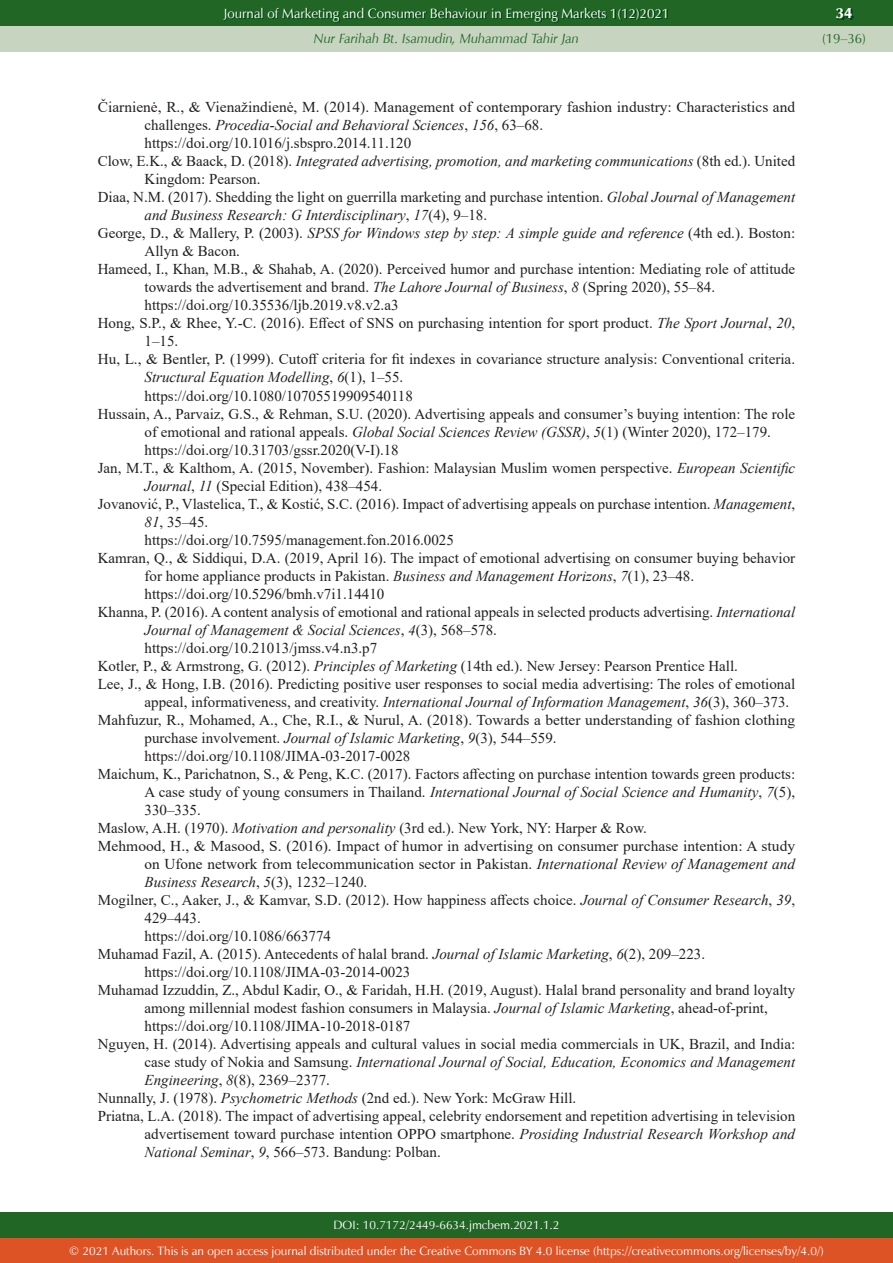
<style>
.page{position:relative;width:893px;height:1263px;background:#fff}
.page>*{position:absolute;margin:0;border:0;box-sizing:border-box;transform-origin:0 0}
.t1{font:15px "Times New Roman";color:#231f20}
.t2{font:italic 15px "Times New Roman";color:#231f20}
.t3{font:15px "Zapf Humnst Ult EU";color:#fff}
.t4{font:13.5px "Zapf Humnst EU";color:#fff}
.t5{font:italic 13.5px "Zapf Humnst EU";color:#226625}
.t6{font:13.5px "Zapf Humnst EU";color:#226625}
.t7{font:12px "Zapf Humnst EU";color:#fff}
.s1{font-style:normal}
.s2{font-style:italic}
</style>
<div class="page">
<div style="left:0;top:0;width:893px;height:51px;background:#c6d4c0"></div>
<div style="left:0;top:1237px;width:893px;height:26px;background:#dd5326"></div>
<div style="left:0;top:1212px;width:893px;height:25px;background:#226625"></div>
<div style="left:0;top:0;width:893px;height:26px;background:#226625"></div>
<img style="left:224px;top:9px;width:443px;height:14px">
<img style="left:837px;top:10px;width:16px;height:10px">
<p class="t4" style="left:224px;top:5px;width:447px">Journal of Marketing and Consumer Behaviour in Emerging Markets 1(12)2021</p>
<p class="t5" style="left:314px;top:30px;width:267px">Nur Farihah Bt. Isamudin, Muhammad Tahir Jan</p>
<p class="t1" style="left:98px;top:99px;width:699px">Čiarnienė, R., &amp; Vienažindienė, M. (2014). Management of contemporary fashion industry: Characteristics and</p>
<p class="t2" style="left:145px;top:117px;width:400px"><span class="s1">challenges.</span> Procedia-Social and Behavioral Sciences<span class="s1">,</span> 156<span class="s1">, 63–68.</span></p>
<p class="t1" style="left:145px;top:135px;width:268px">https://doi.org/10.1016/j.sbspro.2014.11.120</p>
<p class="t2" style="left:98px;top:153px;width:699px"><span class="s1">Clow, E.K., &amp; Baack, D. (2018).</span> Integrated advertising, promotion, and marketing communications <span class="s1">(8th ed.). United</span></p>
<p class="t1" style="left:145px;top:171px;width:117px">Kingdom: Pearson.</p>
<p class="t1" style="left:98px;top:189px;width:699px">Diaa, N.M. (2017). Shedding the light on guerrilla marketing and purchase intention. <span class="s2">Global Journal of Management</span></p>
<p class="t2" style="left:145px;top:207px;width:344px">and Business Research: G Interdisciplinary<span class="s1">,</span> 17<span class="s1">(4), 9–18.</span></p>
<p class="t2" style="left:98px;top:225px;width:699px"><span class="s1">George, D., &amp; Mallery, P. (2003).</span> SPSS for Windows step by step: A simple guide and reference <span class="s1">(4th ed.). Boston:</span></p>
<p class="t1" style="left:145px;top:243px;width:97px">Allyn &amp; Bacon.</p>
<p class="t1" style="left:98px;top:261px;width:699px">Hameed, I., Khan, M.B., &amp; Shahab, A. (2020). Perceived humor and purchase intention: Mediating role of attitude</p>
<p class="t1" style="left:145px;top:279px;width:572px">towards the advertisement and brand. <span class="s2">The Lahore Journal of Business</span>, <span class="s2">8</span> (Spring 2020), 55–84.</p>
<p class="t1" style="left:145px;top:297px;width:255px">https://doi.org/10.35536/ljb.2019.v8.v2.a3</p>
<p class="t1" style="left:98px;top:315px;width:699px">Hong, S.P., &amp; Rhee, Y.-C. (2016). Effect of SNS on purchasing intention for sport product. <span class="s2">The Sport Journal</span>, <span class="s2">20</span>,</p>
<p class="t1" style="left:145px;top:333px;width:35px">1–15.</p>
<p class="t1" style="left:98px;top:351px;width:699px">Hu, L., &amp; Bentler, P. (1999). Cutoff criteria for fit indexes in covariance structure analysis: Conventional criteria.</p>
<p class="t2" style="left:145px;top:369px;width:260px">Structural Equation Modelling<span class="s1">,</span> 6<span class="s1">(1), 1–55.</span></p>
<p class="t1" style="left:145px;top:387px;width:270px">https://doi.org/10.1080/10705519909540118</p>
<p class="t1" style="left:98px;top:405px;width:699px">Hussain, A., Parvaiz, G.S., &amp; Rehman, S.U. (2020). Advertising appeals and consumer’s buying intention: The role</p>
<p class="t1" style="left:145px;top:423px;width:628px">of emotional and rational appeals. <span class="s2">Global Social Sciences Review (GSSR)</span>, <span class="s2">5</span>(1) (Winter 2020), 172–179.</p>
<p class="t1" style="left:145px;top:441px;width:256px">https://doi.org/10.31703/gssr.2020(V-I).18</p>
<p class="t1" style="left:98px;top:459px;width:699px">Jan, M.T., &amp; Kalthom, A. (2015, November). Fashion: Malaysian Muslim women perspective. <span class="s2">European Scientific</span></p>
<p class="t1" style="left:145px;top:477px;width:239px"><span class="s2">Journal</span>, <span class="s2">11</span> (Special Edition), 438–454.</p>
<p class="t1" style="left:98px;top:495px;width:699px">Jovanović, P., Vlastelica, T., &amp; Kostić, S.C. (2016). Impact of advertising appeals on purchase intention. <span class="s2">Management</span>,</p>
<p class="t1" style="left:145px;top:513px;width:65px"><span class="s2">81</span>, 35–45.</p>
<p class="t1" style="left:145px;top:531px;width:311px">https://doi.org/10.7595/management.fon.2016.0025</p>
<p class="t1" style="left:98px;top:549px;width:699px">Kamran, Q., &amp; Siddiqui, D.A. (2019, April 16). The impact of emotional advertising on consumer buying behavior</p>
<p class="t1" style="left:145px;top:567px;width:551px">for home appliance products in Pakistan. <span class="s2">Business and Management Horizons</span>, <span class="s2">7</span>(1), 23–48.</p>
<p class="t1" style="left:145px;top:585px;width:241px">https://doi.org/10.5296/bmh.v7i1.14410</p>
<p class="t1" style="left:98px;top:603px;width:699px">Khanna, P. (2016). A content analysis of emotional and rational appeals in selected products advertising. <span class="s2">International</span></p>
<p class="t2" style="left:145px;top:621px;width:354px">Journal of Management &amp; Social Sciences<span class="s1">,</span> 4<span class="s1">(3), 568–578.</span></p>
<p class="t1" style="left:145px;top:639px;width:234px">https://doi.org/10.21013/jmss.v4.n3.p7</p>
<p class="t1" style="left:98px;top:657px;width:642px">Kotler, P., &amp; Armstrong, G. (2012). <span class="s2">Principles of Marketing</span> (14th ed.). New Jersey: Pearson Prentice Hall.</p>
<p class="t1" style="left:98px;top:675px;width:699px">Lee, J., &amp; Hong, I.B. (2016). Predicting positive user responses to social media advertising: The roles of emotional</p>
<p class="t1" style="left:145px;top:693px;width:646px">appeal, informativeness, and creativity. <span class="s2">International Journal of Information Management</span>, <span class="s2">36</span>(3), 360–373.</p>
<p class="t1" style="left:98px;top:711px;width:699px">Mahfuzur, R., Mohamed, A., Che, R.I., &amp; Nurul, A. (2018). Towards a better understanding of fashion clothing</p>
<p class="t1" style="left:145px;top:729px;width:414px">purchase involvement. <span class="s2">Journal of Islamic Marketing</span>, <span class="s2">9</span>(3), 544–559.</p>
<p class="t1" style="left:145px;top:747px;width:267px">https://doi.org/10.1108/JIMA-03-2017-0028</p>
<p class="t1" style="left:98px;top:765px;width:699px">Maichum, K., Parichatnon, S., &amp; Peng, K.C. (2017). Factors affecting on purchase intention towards green products:</p>
<p class="t2" style="left:145px;top:783px;width:652px"><span class="s1">A case study of young consumers in Thailand.</span> International Journal of Social Science and Humanity<span class="s1">,</span> 7<span class="s1">(5),</span></p>
<p class="t1" style="left:145px;top:801px;width:58px">330–335.</p>
<p class="t1" style="left:98px;top:819px;width:551px">Maslow, A.H. (1970). <span class="s2">Motivation and personality</span> (3rd ed.). New York, NY: Harper &amp; Row.</p>
<p class="t1" style="left:98px;top:837px;width:699px">Mehmood, H., &amp; Masood, S. (2016). Impact of humor in advertising on consumer purchase intention: A study</p>
<p class="t1" style="left:145px;top:855px;width:652px">on Ufone network from telecommunication sector in Pakistan. <span class="s2">International Review of Management and</span></p>
<p class="t2" style="left:145px;top:873px;width:224px">Business Research<span class="s1">,</span> 5<span class="s1">(3), 1232–1240.</span></p>
<p class="t1" style="left:98px;top:891px;width:699px">Mogilner, C., Aaker, J., &amp; Kamvar, S.D. (2012). How happiness affects choice. <span class="s2">Journal of Consumer Research</span>, <span class="s2">39</span>,</p>
<p class="t1" style="left:145px;top:909px;width:58px">429–443.</p>
<p class="t1" style="left:145px;top:927px;width:188px">https://doi.org/10.1086/663774</p>
<p class="t1" style="left:98px;top:945px;width:609px">Muhamad Fazil, A. (2015). Antecedents of halal brand. <span class="s2">Journal of Islamic Marketing</span>, <span class="s2">6</span>(2), 209–223.</p>
<p class="t1" style="left:145px;top:963px;width:267px">https://doi.org/10.1108/JIMA-03-2014-0023</p>
<p class="t1" style="left:98px;top:981px;width:699px">Muhamad Izzuddin, Z., Abdul Kadir, O., &amp; Faridah, H.H. (2019, August). Halal brand personality and brand loyalty</p>
<p class="t1" style="left:145px;top:999px;width:625px">among millennial modest fashion consumers in Malaysia. <span class="s2">Journal of Islamic Marketing</span>, ahead-of-print,</p>
<p class="t1" style="left:145px;top:1017px;width:267px">https://doi.org/10.1108/JIMA-10-2018-0187</p>
<p class="t1" style="left:98px;top:1035px;width:699px">Nguyen, H. (2014). Advertising appeals and cultural values in social media commercials in UK, Brazil, and India:</p>
<p class="t2" style="left:145px;top:1053px;width:652px"><span class="s1">case study of Nokia and Samsung.</span> International Journal of Social, Education, Economics and Management</p>
<p class="t1" style="left:145px;top:1071px;width:187px"><span class="s2">Engineering</span>, <span class="s2">8</span>(8), 2369–2377.</p>
<p class="t1" style="left:98px;top:1089px;width:480px">Nunnally, J. (1978). <span class="s2">Psychometric Methods</span> (2nd ed.). New York: McGraw Hill.</p>
<p class="t1" style="left:98px;top:1107px;width:699px">Priatna, L.A. (2018). The impact of advertising appeal, celebrity endorsement and repetition advertising in television</p>
<p class="t1" style="left:145px;top:1125px;width:652px">advertisement toward purchase intention OPPO smartphone. <span class="s2">Prosiding Industrial Research Workshop and</span></p>
<p class="t1" style="left:145px;top:1143px;width:298px"><span class="s2">National Seminar</span>, <span class="s2">9</span>, 566–573. Bandung: Polban.</p>
<p class="t7" style="left:333px;top:1218px;width:227px">DOI: 10.7172/2449-6634.jmcbem.2021.1.2</p>
<p class="t3" style="left:836px;top:4px;width:18px">34</p>
<p class="t6" style="left:822px;top:30px;width:45px">(19–36)</p>
<p class="t7" style="left:69px;top:1243px;width:756px">© 2021 Authors. This is an open access journal distributed under the Creative Commons BY 4.0 license (https://creativecommons.org/licenses/by/4.0/)</p>
</div>
